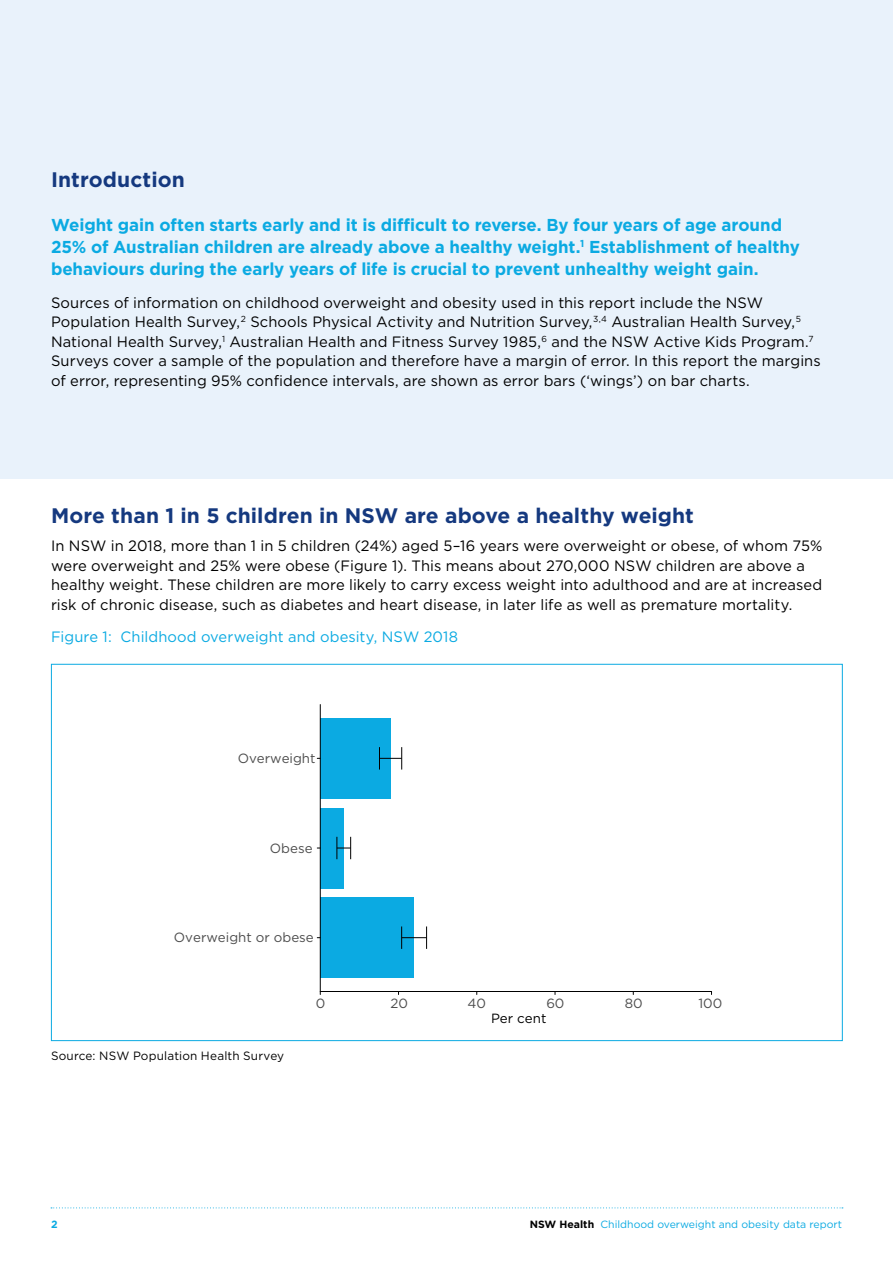
<style>
.page{position:relative;width:893px;height:1263px;background:#fff}
.page>*{position:absolute;margin:0;border:0;box-sizing:border-box;transform-origin:0 0}
.t1{font:700 21px "Gotham";letter-spacing:.005em;color:#15397f}
.t2{font:700 17.25px/22.5px "Gotham";letter-spacing:-.005em;color:#0baae2}
.t3{font:15px/19.5px "Gotham";letter-spacing:.005em;color:#000}
.t4{font:15px "Gotham";letter-spacing:.005em;color:#0baae2}
.t5{font:13.35px "Gotham";color:#4d4d4d}
.t6{font:13.35px "Gotham";color:#000}
.t7{font:12px "Gotham";letter-spacing:.015em;color:#000}
.t8{font:10.5px "Gotham";color:#0baae2}
.t9{font:700 10.5px "Gotham";color:#0baae2}
.s1{font-weight:700;color:#000}
</style>
<div class="page">
<svg style="left:51px;top:1207px;width:792px;height:1px"></svg>
<div style="left:0;top:0;width:893px;height:478px;background:#e9f2fb"></div>
<div style="left:320px;top:897px;width:94px;height:81px;background:#0baae2"></div>
<div style="left:320px;top:808px;width:24px;height:80px;background:#0baae2"></div>
<div style="left:320px;top:718px;width:71px;height:81px;background:#0baae2"></div>
<svg style="left:401px;top:926px;width:26px;height:23px"></svg>
<svg style="left:336px;top:837px;width:15px;height:22px"></svg>
<svg style="left:379px;top:747px;width:23px;height:22px"></svg>
<hr style="left:320px;top:704px;width:1px;height:287px;background:#000">
<hr style="left:320px;top:991px;width:391px;height:1px;background:#000">
<h1 class="t1" style="left:51px;top:166px;width:135px">Introduction</h1>
<p class="t2" style="left:51px;top:213px;width:750px">Weight gain often starts early and it is difficult to reverse. By four years of age around<br>25% of Australian children are already above a healthy weight.<sup>1</sup> Establishment of healthy behaviours during the early years of life is crucial to prevent unhealthy weight gain.</p>
<p class="t3" style="left:51px;top:292px;width:771px">Sources of information on childhood overweight and obesity used in this report include the NSW Population Health Survey,<sup>2</sup> Schools Physical Activity and Nutrition Survey,<sup>3,4</sup> Australian Health Survey,<sup>5<br></sup>National Health Survey,<sup>1</sup> Australian Health and Fitness Survey 1985,<sup>6</sup> and the NSW Active Kids Program.<sup>7<br></sup>Surveys cover a sample of the population and therefore have a margin of error. In this report the margins of error, representing 95% confidence intervals, are shown as error bars (‘wings’) on bar charts.</p>
<h1 class="t1" style="left:51px;top:502px;width:644px">More than 1 in 5 children in NSW are above a healthy weight</h1>
<p class="t3" style="left:51px;top:536px;width:773px">In NSW in 2018, more than 1 in 5 children (24%) aged 5–16 years were overweight or obese, of whom 75% were overweight and 25% were obese (Figure 1). This means about 270,000 NSW children are above a healthy weight. These children are more likely to carry excess weight into adulthood and are at increased risk of chronic disease, such as diabetes and heart disease, in later life as well as premature mortality.</p>
<p class="t4" style="left:51px;top:627px;width:408px">Figure 1: Childhood overweight and obesity, NSW 2018</p>
<p class="t5" style="left:238px;top:750px;width:79px">Overweight</p>
<p class="t5" style="left:270px;top:839px;width:44px">Obese</p>
<p class="t5" style="left:174px;top:929px;width:141px">Overweight or obese</p>
<p class="t7" style="left:51px;top:1048px;width:235px">Source: NSW Population Health Survey</p>
<p class="t5" style="left:316px;top:994px;width:11px">0</p>
<p class="t5" style="left:391px;top:994px;width:19px">20</p>
<p class="t5" style="left:467px;top:994px;width:20px">40</p>
<p class="t5" style="left:546px;top:994px;width:20px">60</p>
<p class="t5" style="left:625px;top:994px;width:19px">80</p>
<p class="t5" style="left:698px;top:994px;width:25px">100</p>
<p class="t6" style="left:491px;top:1010px;width:57px">Per cent</p>
<p class="t9" style="left:51px;top:1217px;width:8px">2</p>
<p class="t8" style="left:530px;top:1217px;width:314px"><span class="s1">NSW Health</span> Childhood overweight and obesity data report</p>
</div>
